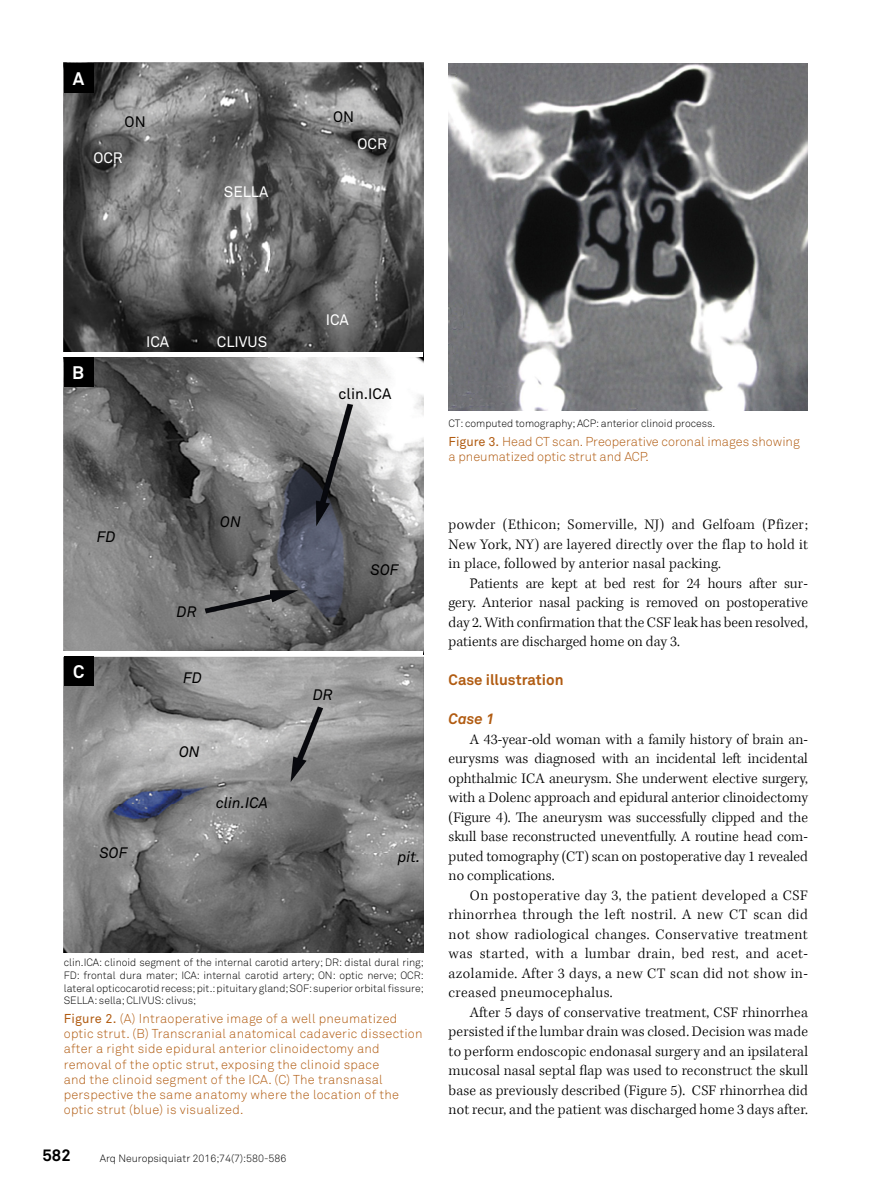
<style>
.page{position:relative;width:893px;height:1191px;background:#fff}
.page>*{position:absolute;margin:0;border:0;box-sizing:border-box;transform-origin:0 0}
.t1{font:700 18px "Akkurat Pro";color:#fff}
.t2{font:700 16.5px "Akkurat Pro";color:#000}
.t3{font:300 15px/19.5px "Kepler Std";letter-spacing:.01em;color:#000;text-align:justify}
.t4{font:italic 15px "Akkurat Pro";color:#000}
.t5{font:15px "Akkurat Pro";color:#fff}
.t6{font:700 15px "Akkurat Pro";color:#b15c12}
.t7{font:15px "Akkurat Pro";color:#000}
.t8{font:italic 700 15px "Akkurat Pro";color:#b15c12}
.t9{font:12.75px/15.3px "Akkurat Light Pro";letter-spacing:.02em;color:#b15c12}
.t10{font:12.75px/15.3px "Akkurat Light Pro";color:#b15c12}
.t11{font:10.5px/12.6px "Akkurat Light Pro";color:#000;text-align:justify}
.s1{font-family:"Akkurat Pro"}
</style>
<div class="page">
<img style="left:449px;top:64px;width:359px;height:346px">
<img style="left:64px;top:63px;width:359px;height:889px">
<hr style="left:64px;top:353px;width:359px;height:4px;background:#fff">
<hr style="left:64px;top:652px;width:359px;height:4px;background:#fff">
<div style="left:64px;top:63px;width:30px;height:29px;background:#000"></div>
<div style="left:64px;top:357px;width:30px;height:30px;background:#000"></div>
<div style="left:64px;top:656px;width:30px;height:30px;background:#000"></div>
<p class="t1" style="left:73px;top:67px;width:13px">A</p>
<p class="t7" style="left:125px;top:113px;width:23px">ON</p>
<p class="t7" style="left:333px;top:108px;width:23px">ON</p>
<p class="t5" style="left:93px;top:149px;width:31px">OCR</p>
<p class="t5" style="left:224px;top:183px;width:46px">SELLA</p>
<p class="t5" style="left:357px;top:135px;width:31px">OCR</p>
<p class="t1" style="left:72px;top:361px;width:11px">B</p>
<p class="t5" style="left:146px;top:333px;width:25px">ICA</p>
<p class="t5" style="left:217px;top:333px;width:52px">CLIVUS</p>
<p class="t5" style="left:326px;top:311px;width:25px">ICA</p>
<p class="t7" style="left:339px;top:385px;width:54px">clin.ICA</p>
<p class="t4" style="left:97px;top:528px;width:20px">FD</p>
<p class="t1" style="left:73px;top:660px;width:13px">C</p>
<p class="t4" style="left:99px;top:844px;width:29px">SOF</p>
<p class="t4" style="left:220px;top:513px;width:22px">ON</p>
<p class="t4" style="left:177px;top:603px;width:22px">DR</p>
<p class="t4" style="left:183px;top:668px;width:20px">FD</p>
<p class="t4" style="left:179px;top:743px;width:22px">ON</p>
<p class="t4" style="left:216px;top:794px;width:53px">clin.ICA</p>
<p class="t4" style="left:371px;top:560px;width:29px">SOF</p>
<p class="t4" style="left:313px;top:686px;width:22px">DR</p>
<p class="t4" style="left:398px;top:848px;width:24px">pit.</p>
<p class="t11" style="left:64px;top:956px;width:362px">clin.ICA: clinoid segment of the internal carotid artery; DR: distal dural ring; FD: frontal dura mater; ICA: internal carotid artery; ON: optic nerve; OCR: lateral opticocarotid recess; pit.: pituitary gland; SOF: superior orbital fissure; SELLA: sella; CLIVUS: clivus;</p>
<p class="t9" style="left:64px;top:1010px;width:360px"><span class="s1">Figure 2.</span> (A) Intraoperative image of a well pneumatized optic strut. (B) Transcranial anatomical cadaveric dissection after a right side epidural anterior clinoidectomy and removal of the optic strut, exposing the clinoid space<br>and the clinoid segment of the ICA. (C) The transnasal perspective the same anatomy where the location of the optic strut (blue) is visualized.</p>
<p class="t2" style="left:43px;top:1145px;width:30px">582</p>
<p class="t11" style="left:100px;top:1151px;width:188px">Arq Neuropsiquiatr 2016;74(7):580-586</p>
<p class="t11" style="left:449px;top:417px;width:268px">CT: computed tomography; ACP: anterior clinoid process.</p>
<p class="t10" style="left:449px;top:434px;width:353px"><span class="s1">Figure 3.</span> Head CT scan. Preoperative coronal images showing a pneumatized optic strut and ACP.</p>
<p class="t3" style="left:449px;top:515px;width:361px">powder (Ethicon; Somerville, NJ) and Gelfoam (Pfizer; New York, NY) are layered directly over the flap to hold it in place, followed by anterior nasal packing.</p>
<p class="t3" style="left:449px;top:574px;width:361px;text-indent:21px">Patients are kept at bed rest for 24 hours after sur&shy;gery. Anterior nasal packing is removed on postoperative day 2. With confirmation that the CSF leak has been resolved, patients are discharged home on day 3.</p>
<p class="t6" style="left:449px;top:670px;width:116px">Case illustration</p>
<p class="t8" style="left:449px;top:709px;width:47px">Case 1</p>
<p class="t3" style="left:449px;top:730px;width:361px;text-indent:21px">A 43-year-old woman with a family history of brain an&shy;eurysms was diagnosed with an incidental left incidental ophthalmic ICA aneurysm. She underwent elective surgery, with a Dolenc approach and epidural anterior clinoidectomy (Figure 4). The aneurysm was successfully clipped and the skull base reconstructed uneventfully. A routine head com&shy;puted tomography (CT) scan on postoperative day 1 revealed no complications.</p>
<p class="t3" style="left:449px;top:886px;width:361px;text-indent:21px">On postoperative day 3, the patient developed a CSF rhinorrhea through the left nostril. A new CT scan did not show radiological changes. Conservative treatment was started, with a lumbar drain, bed rest, and acet&shy;azolamide. After 3 days, a new CT scan did not show in&shy;creased pneumocephalus.</p>
<p class="t3" style="left:449px;top:1003px;width:361px;text-indent:21px">After 5 days of conservative treatment, CSF rhinorrhea persisted if the lumbar drain was closed. Decision was made to perform endoscopic endonasal surgery and an ipsilateral mucosal nasal septal flap was used to reconstruct the skull base as previously described (Figure 5). CSF rhinorrhea did not recur, and the patient was discharged home 3 days after.</p>
</div>
